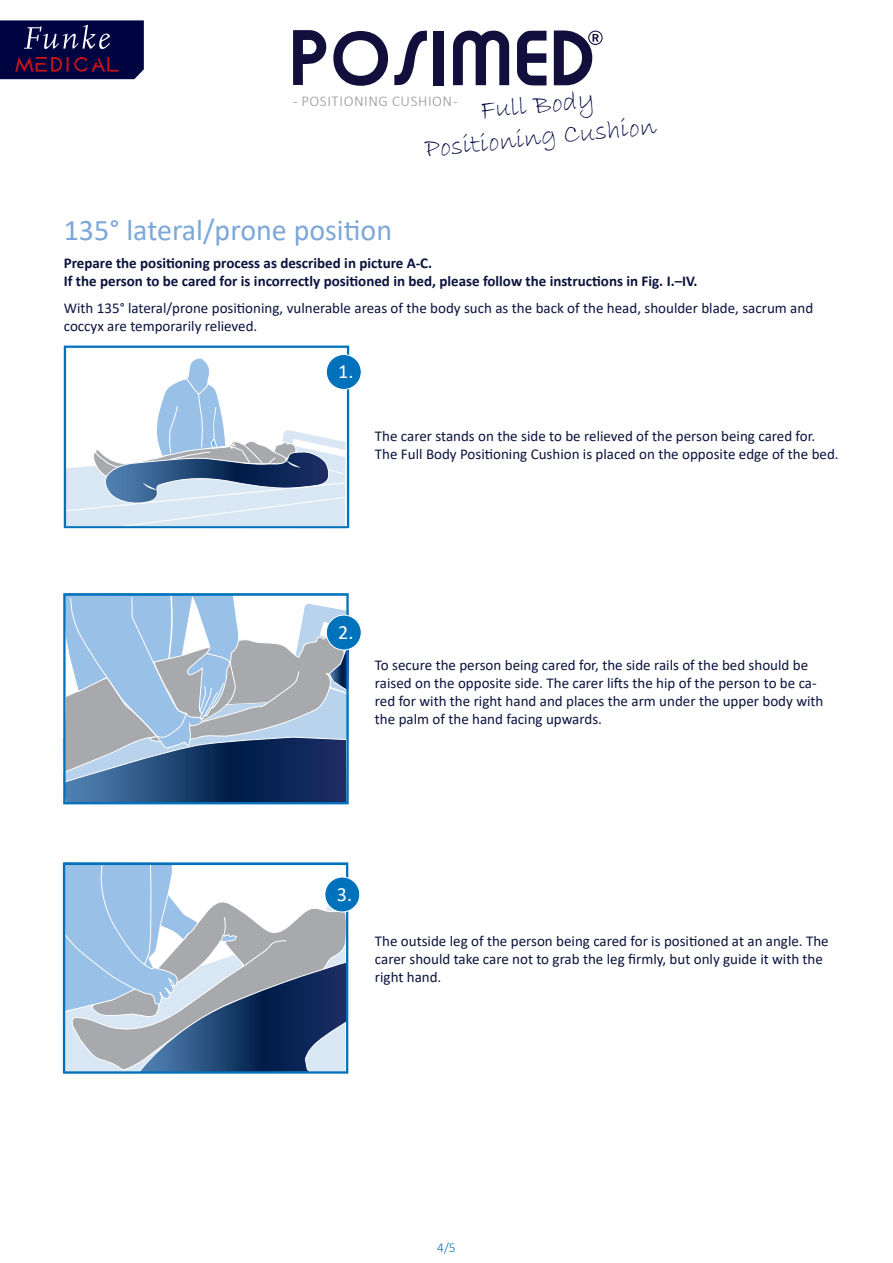
<style>
.page{position:relative;width:893px;height:1263px;background:#fff}
.page>*{position:absolute;margin:0;border:0;box-sizing:border-box;transform-origin:0 0}
.t1{font:30px "Calibri";color:#7ca7d8}
.t2{font:27px/32.4px "Bradley Hand ITC";color:#000541;text-align:center}
.t3{font:20.1px "Calibri";color:#fff}
.t4{font:15px/18px "Calibri";color:#0b133c}
.t5{font:700 15px/18px "Calibri";color:#0b133c}
.t6{font:300 15px "Calibri";letter-spacing:.04em;color:#939598}
.t7{font:300 13.5px "Calibri";color:#0072bc}
</style>
<div class="page">
<svg style="left:0;top:20px;width:144px;height:59px;background:#181349"></svg>
<svg style="left:63px;top:593px;width:286px;height:211px;background:#869fba"></svg>
<svg style="left:64px;top:346px;width:285px;height:182px"></svg>
<svg style="left:63px;top:862px;width:285px;height:212px"></svg>
<div style="left:326px;top:354px;width:35px;height:35px;background:#0072bc;border-radius:50%"></div>
<div style="left:326px;top:354px;width:36px;height:36px;border:1px solid #fff;border-radius:50%"></div>
<div style="left:326px;top:615px;width:35px;height:35px;background:#0072bc;border-radius:50%"></div>
<div style="left:326px;top:615px;width:36px;height:35px;border:1px solid #fff;border-radius:50%"></div>
<div style="left:325px;top:877px;width:35px;height:35px;background:#0072bc;border-radius:50%"></div>
<div style="left:324px;top:876px;width:36px;height:36px;border:1px solid #fff;border-radius:50%"></div>
<svg style="left:293px;top:30px;width:33px;height:55px"></svg>
<svg style="left:333px;top:31px;width:55px;height:55px"></svg>
<svg style="left:394px;top:31px;width:33px;height:54px"></svg>
<div style="left:433px;top:31px;width:11px;height:55px;background:#120f3d"></div>
<svg style="left:453px;top:31px;width:56px;height:54px"></svg>
<svg style="left:517px;top:31px;width:29px;height:54px"></svg>
<svg style="left:554px;top:31px;width:49px;height:54px"></svg>
<h2 class="t2" style="left:420px;top:101px;width:234px;rotate:-6deg">Full Body<br>Positioning Cushion</h2>
<p class="t6" style="left:293px;top:91px;width:166px">- POSITIONING CUSHION -</p>
<h1 class="t1" style="left:64px;top:209px;width:330px">135° lateral/prone position</h1>
<p class="t5" style="left:64px;top:254px;width:635px">Prepare the positioning process as described in picture A-C.<br>If the person to be cared for is incorrectly positioned in bed, please follow the instructions in Fig. I.–IV.</p>
<p class="t4" style="left:64px;top:299px;width:751px">With 135° lateral/prone positioning, vulnerable areas of the body such as the back of the head, shoulder blade, sacrum and coccyx are temporarily relieved.</p>
<h3 class="t3" style="left:338px;top:358px;width:17px">1.</h3>
<p class="t4" style="left:375px;top:427px;width:465px">The carer stands on the side to be relieved of the person being cared for.<br>The Full Body Positioning Cushion is placed on the opposite edge of the bed.</p>
<h3 class="t3" style="left:338px;top:618px;width:17px">2.</h3>
<p class="t4" style="left:375px;top:656px;width:450px">To secure the person being cared for, the side rails of the bed should be raised on the opposite side. The carer lifts the hip of the person to be ca&shy;red for with the right hand and places the arm under the upper body with the palm of the hand facing upwards.</p>
<h3 class="t3" style="left:337px;top:880px;width:17px">3.</h3>
<p class="t4" style="left:375px;top:932px;width:455px">The outside leg of the person being cared for is positioned at an angle. The carer should take care not to grab the leg firmly, but only guide it with the right hand.</p>
<p class="t7" style="left:437px;top:1239px;width:20px">4/5</p>
</div>
